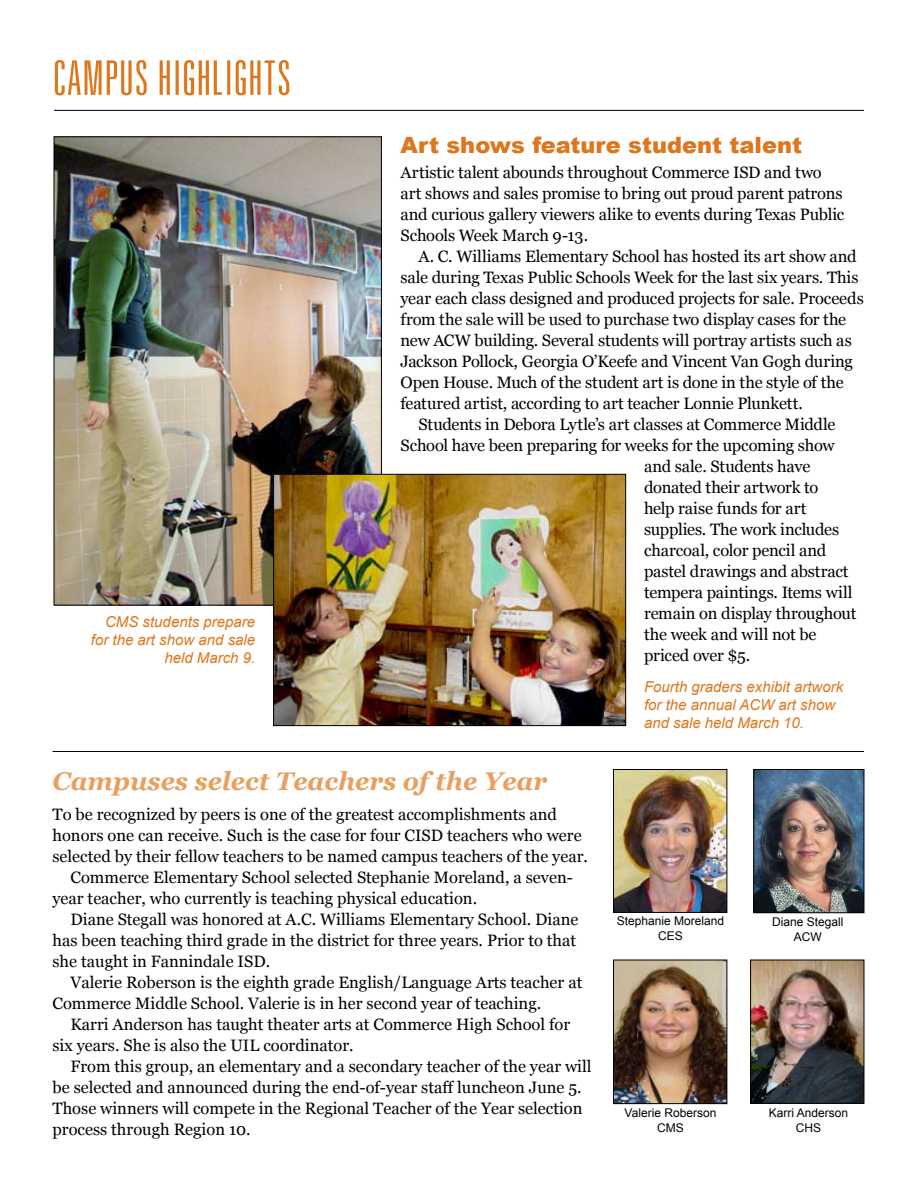
<style>
.page{position:relative;width:918px;height:1188px;background:#fff}
.page>*{position:absolute;margin:0;border:0;box-sizing:border-box;transform-origin:0 0}
.t1{font:italic 700 25.5px "Georgia";color:#e89f60}
.t2{font:900 22.5px "Arial";color:#de761c}
.t3{font:16.5px/21px "Georgia";color:#000}
.t4{font:16.5px "Georgia";letter-spacing:-.02em;color:#000}
.t5{font:italic 15px/18px "Arial";color:#de761c}
.t6{font:12px/15px "Arial";color:#000;text-align:center}
</style>
<div class="page">
<hr style="left:54px;top:110px;width:810px;height:1px;background:#000">
<svg style="left:55px;top:60px;width:234px;height:36px"></svg>
<img style="left:56px;top:138px;width:324px;height:466px">
<img style="left:275px;top:476px;width:349px;height:248px">
<div style="left:273px;top:474px;width:353px;height:252px;border:1px solid #000"></div>
<hr style="left:52px;top:751px;width:812px;height:1px;background:#000">
<img style="left:615px;top:771px;width:110px;height:140px">
<div style="left:613px;top:769px;width:114px;height:144px;border:1px solid #000"></div>
<img style="left:755px;top:771px;width:107px;height:140px">
<div style="left:753px;top:769px;width:111px;height:144px;border:1px solid #000"></div>
<img style="left:752px;top:962px;width:110px;height:140px">
<div style="left:750px;top:960px;width:114px;height:144px;border:1px solid #000"></div>
<img style="left:615px;top:962px;width:110px;height:140px">
<div style="left:613px;top:960px;width:114px;height:144px;border:1px solid #000"></div>
<p class="t5" style="left:91px;top:613px;width:166px;text-align:right">CMS students prepare for the art show and sale held March 9.</p>
<h2 class="t2" style="left:400px;top:132px;width:403px">Art shows feature student talent</h2>
<p class="t3" style="left:400px;top:162px;width:445px">Artistic talent abounds throughout Commerce ISD and two art shows and sales promise to bring out proud parent patrons and curious gallery viewers alike to events during Texas Public Schools Week March 9-13.</p>
<p class="t3" style="left:419px;top:246px;width:440px">A. C. Williams Elementary School has hosted its art show and</p>
<p class="t3" style="left:400px;top:267px;width:460px">sale during Texas Public Schools Week for the last six years. This</p>
<p class="t3" style="left:400px;top:288px;width:465px">year each class designed and produced projects for sale. Proceeds</p>
<p class="t3" style="left:400px;top:309px;width:447px">from the sale will be used to purchase two display cases for the</p>
<p class="t3" style="left:400px;top:330px;width:453px">new ACW building. Several students will portray artists such as</p>
<p class="t3" style="left:400px;top:351px;width:454px">Jackson Pollock, Georgia O’Keefe and Vincent Van Gogh during</p>
<p class="t3" style="left:400px;top:372px;width:445px">Open House. Much of the student art is done in the style of the</p>
<p class="t3" style="left:400px;top:393px;width:404px">featured artist, according to art teacher Lonnie Plunkett.</p>
<p class="t3" style="left:419px;top:414px;width:419px">Students in Debora Lytle’s art classes at Commerce Middle</p>
<p class="t3" style="left:400px;top:435px;width:436px">School have been preparing for weeks for the upcoming show</p>
<p class="t3" style="left:644px;top:456px;width:168px">and sale. Students have</p>
<p class="t4" style="left:644px;top:478px;width:176px">donated their artwork to</p>
<p class="t3" style="left:644px;top:498px;width:164px">help raise funds for art</p>
<p class="t4" style="left:644px;top:520px;width:197px">supplies. The work includes</p>
<p class="t3" style="left:644px;top:540px;width:184px">charcoal, color pencil and</p>
<p class="t3" style="left:644px;top:561px;width:206px">pastel drawings and abstract</p>
<p class="t3" style="left:644px;top:582px;width:210px">tempera paintings. Items will</p>
<p class="t3" style="left:644px;top:603px;width:214px">remain on display throughout</p>
<p class="t3" style="left:644px;top:624px;width:174px">the week and will not be</p>
<p class="t3" style="left:644px;top:645px;width:108px">priced over $5.</p>
<p class="t5" style="left:644px;top:678px;width:201px">Fourth graders exhibit artwork for the annual ACW art show and sale held March 10.</p>
<h1 class="t1" style="left:52px;top:767px;width:496px">Campuses select Teachers of the Year</h1>
<p class="t3" style="left:52px;top:804px;width:506px">To be recognized by peers is one of the greatest accomplishments and</p>
<p class="t3" style="left:52px;top:825px;width:531px">honors one can receive. Such is the case for four CISD teachers who were</p>
<p class="t3" style="left:52px;top:846px;width:537px">selected by their fellow teachers to be named campus teachers of the year.</p>
<p class="t3" style="left:71px;top:867px;width:504px">Commerce Elementary School selected Stephanie Moreland, a seven-</p>
<p class="t3" style="left:52px;top:888px;width:426px">year teacher, who currently is teaching physical education.</p>
<p class="t3" style="left:71px;top:909px;width:509px">Diane Stegall was honored at A.C. Williams Elementary School. Diane</p>
<p class="t3" style="left:52px;top:930px;width:525px">has been teaching third grade in the district for three years. Prior to that</p>
<p class="t3" style="left:52px;top:951px;width:219px">she taught in Fannindale ISD.</p>
<p class="t3" style="left:71px;top:972px;width:513px">Valerie Roberson is the eighth grade English/Language Arts teacher at</p>
<p class="t3" style="left:52px;top:993px;width:490px">Commerce Middle School. Valerie is in her second year of teaching.</p>
<p class="t3" style="left:71px;top:1014px;width:501px">Karri Anderson has taught theater arts at Commerce High School for</p>
<p class="t3" style="left:52px;top:1035px;width:303px">six years. She is also the UIL coordinator.</p>
<p class="t3" style="left:71px;top:1056px;width:523px">From this group, an elementary and a secondary teacher of the year will</p>
<p class="t3" style="left:52px;top:1077px;width:531px">be selected and announced during the end-of-year staff luncheon June 5.</p>
<p class="t3" style="left:52px;top:1098px;width:532px">Those winners will compete in the Regional Teacher of the Year selection</p>
<p class="t3" style="left:52px;top:1119px;width:200px">process through Region 10.</p>
<p class="t6" style="left:617px;top:913px;width:109px">Stephanie Moreland<br>CES</p>
<p class="t6" style="left:772px;top:915px;width:73px">Diane Stegall<br>ACW</p>
<p class="t6" style="left:625px;top:1105px;width:93px">Valerie Roberson<br>CMS</p>
<p class="t6" style="left:769px;top:1105px;width:81px">Karri Anderson<br>CHS</p>
</div>
